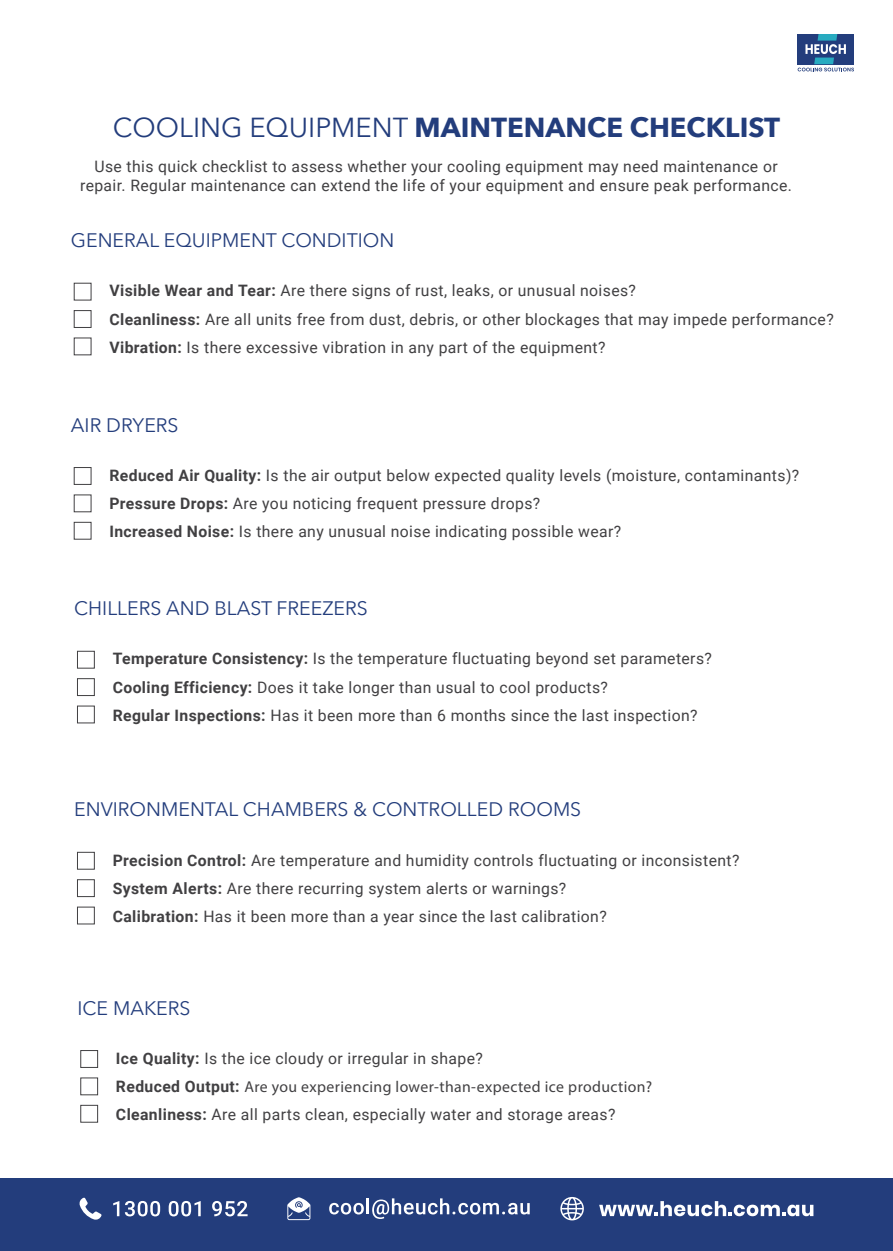
<style>
.page{position:relative;width:893px;height:1251px;background:#fff}
.page>*{position:absolute;margin:0;border:0;box-sizing:border-box;transform-origin:0 0}
.t1{font:700 27.45px "Avenir Next";color:#233d7c}
.t2{font:19.5px "Avenir Next";color:#233d7c}
.t3{font:15.75px/28.2px "Roboto";letter-spacing:.025em;color:#414042}
.t4{font:15.75px "Myriad Pro";letter-spacing:.025em;color:#414042}
.s1{font-weight:400}
.s2{font-weight:700}
.s3{font-family:"Roboto";font-weight:700}
</style>
<div class="page">
<div style="left:0;top:1178px;width:893px;height:72px;background:#233d7c"></div>
<div style="left:77px;top:851px;width:18px;height:18px;border:1px solid #414042"></div>
<div style="left:77px;top:879px;width:18px;height:17px;border:1px solid #414042"></div>
<div style="left:77px;top:906px;width:18px;height:18px;border:1px solid #414042"></div>
<svg style="left:798px;top:34px;width:56px;height:37px;background:#5575a1"></svg>
<div style="left:74px;top:283px;width:17px;height:17px;border:1px solid #414042"></div>
<div style="left:74px;top:310px;width:17px;height:18px;border:1px solid #414042"></div>
<div style="left:74px;top:337px;width:17px;height:18px;border:1px solid #414042"></div>
<div style="left:74px;top:467px;width:17px;height:17px;border:1px solid #414042"></div>
<div style="left:74px;top:494px;width:17px;height:18px;border:1px solid #414042"></div>
<div style="left:74px;top:522px;width:17px;height:17px;border:1px solid #414042"></div>
<div style="left:77px;top:651px;width:18px;height:17px;border:1px solid #414042"></div>
<div style="left:77px;top:678px;width:18px;height:17px;border:1px solid #414042"></div>
<div style="left:77px;top:705px;width:18px;height:18px;border:1px solid #414042"></div>
<div style="left:80px;top:1049px;width:18px;height:18px;border:1px solid #414042"></div>
<div style="left:80px;top:1077px;width:18px;height:17px;border:1px solid #414042"></div>
<div style="left:80px;top:1104px;width:18px;height:18px;border:1px solid #414042"></div>
<svg style="left:599px;top:1201px;width:214px;height:14px"></svg>
<svg style="left:113px;top:1201px;width:6px;height:14px"></svg>
<svg style="left:125px;top:1200px;width:35px;height:16px"></svg>
<svg style="left:169px;top:1200px;width:32px;height:16px"></svg>
<svg style="left:212px;top:1200px;width:36px;height:16px"></svg>
<svg style="left:329px;top:1198px;width:201px;height:20px"></svg>
<svg style="left:79px;top:1197px;width:23px;height:23px"></svg>
<svg style="left:287px;top:1197px;width:23px;height:22px"></svg>
<svg style="left:560px;top:1197px;width:24px;height:23px"></svg>
<h1 class="t1" style="left:113px;top:103px;width:669px"><span class="s1">COOLING EQUIPMENT</span> MAINTENANCE CHECKLIST</h1>
<p class="t3" style="left:80px;top:156px;width:713px;line-height:18.9px;text-align:center">Use this quick checklist to assess whether your cooling equipment may need maintenance or repair. Regular maintenance can extend the life of your equipment and ensure peak performance.</p>
<p class="t2" style="left:71px;top:224px;width:325px">GENERAL EQUIPMENT CONDITION</p>
<p class="t3" style="left:109px;top:276px;width:726px"><span class="s2">Visible Wear and Tear:</span> Are there signs of rust, leaks, or unusual noises?<br><span class="s2">Cleanliness:</span> Are all units free from dust, debris, or other blockages that may impede performance?<br><span class="s2">Vibration:</span> Is there excessive vibration in any part of the equipment?</p>
<p class="t2" style="left:71px;top:408px;width:109px">AIR DRYERS</p>
<p class="t3" style="left:109px;top:460px;width:691px"><span class="s2">Reduced Air Quality:</span> Is the air output below expected quality levels (moisture, contaminants)?<br><span class="s2">Pressure Drops:</span> Are you noticing frequent pressure drops?<br><span class="s2">Increased Noise:</span> Is there any unusual noise indicating possible wear?</p>
<p class="t2" style="left:74px;top:592px;width:295px">CHILLERS AND BLAST FREEZERS</p>
<p class="t3" style="left:113px;top:644px;width:601px"><span class="s2">Temperature Consistency:</span> Is the temperature fluctuating beyond set parameters?<br><span class="s2">Cooling Efficiency:</span> Does it take longer than usual to cool products?<br><span class="s2">Regular Inspections:</span> Has it been more than 6 months since the last inspection?</p>
<p class="t2" style="left:74px;top:793px;width:509px">ENVIRONMENTAL CHAMBERS &amp; CONTROLLED ROOMS</p>
<p class="t3" style="left:113px;top:845px;width:628px"><span class="s2">Precision Control:</span> Are temperature and humidity controls fluctuating or inconsistent?<br><span class="s2">System Alerts:</span> Are there recurring system alerts or warnings?<br><span class="s2">Calibration:</span> Has it been more than a year since the last calibration?</p>
<p class="t2" style="left:77px;top:991px;width:115px">ICE MAKERS</p>
<p class="t3" style="left:116px;top:1043px;width:368px"><span class="s2">Ice Quality:</span> Is the ice cloudy or irregular in shape?</p>
<p class="t4" style="left:116px;top:1076px;width:538px"><span class="s3">Reduced Output:</span> Are you experiencing lower-than-expected ice production?</p>
<p class="t3" style="left:116px;top:1099px;width:501px"><span class="s2">Cleanliness:</span> Are all parts clean, especially water and storage areas?</p>
</div>
